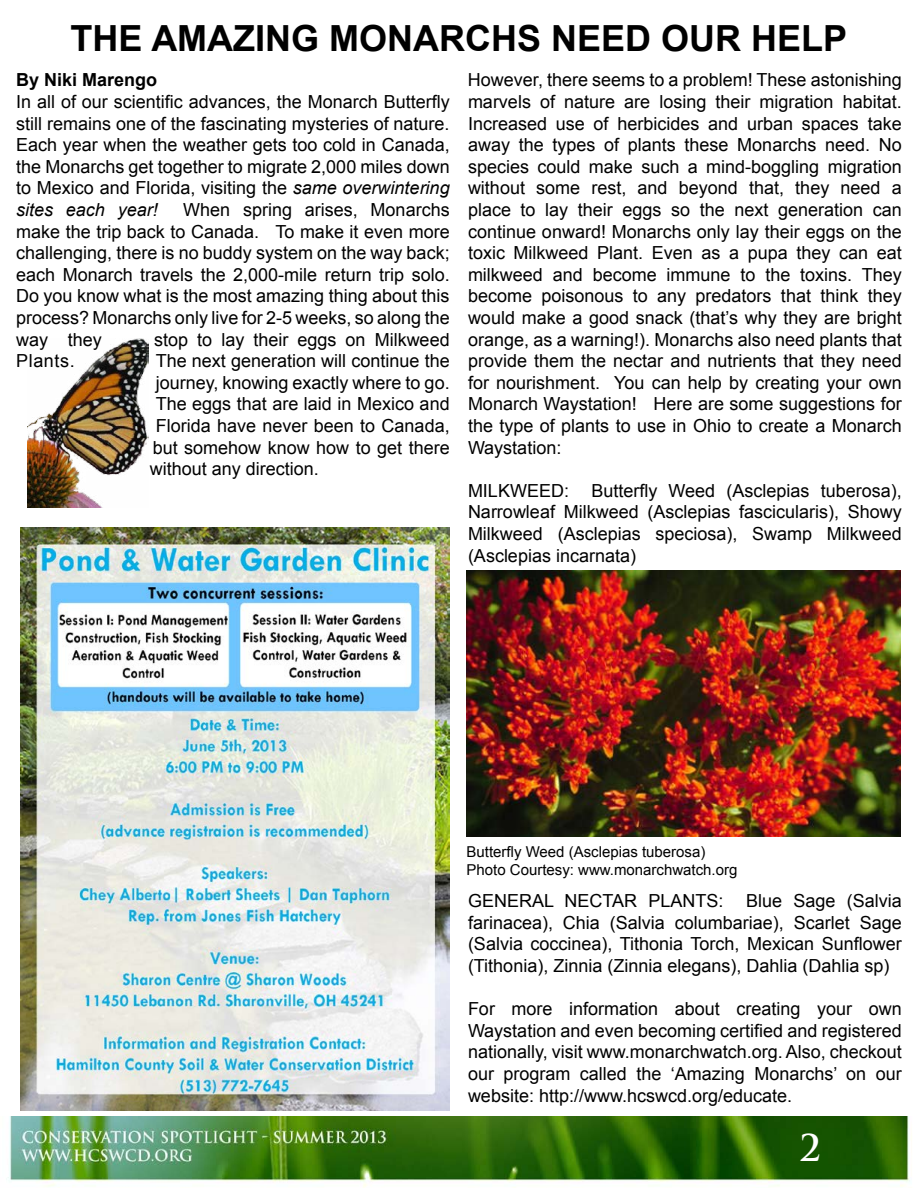
<style>
.page{position:relative;width:918px;height:1188px;background:#fff}
.page>*{position:absolute;margin:0;border:0;box-sizing:border-box;transform-origin:0 0}
.t1{font:700 36px "Arial";color:#000}
.t2{font:700 36px "Trajan Pro";color:#fff}
.t3{font:18px/21.6px "Arial";color:#000;text-align:justify}
.t4{font:700 18px "Arial";color:#000}
.t5{font:15px/18px "Arial";color:#000}
.s1{font-style:italic}
</style>
<div class="page">
<img style="left:8px;top:1117px;width:904px;height:70px">
<img style="left:21px;top:527px;width:429px;height:583px">
<img style="left:27px;top:339px;width:121px;height:169px">
<img style="left:467px;top:571px;width:433px;height:266px">
<h1 class="t1" style="left:71px;top:14px;width:369px">THE AMAZING MONARCHS</h1>
<h1 class="t1" style="left:551px;top:14px;width:138px">NEED OUR</h1>
<h1 class="t1" style="left:751px;top:14px;width:24px">HELP</h1>
<p class="t4" style="left:16px;top:68px;width:143px">By Niki Marengo</p>
<p class="t3" style="left:16px;top:91px;width:435px">In all of our scientific advances, the Monarch Butterfly still remains one of the fascinating mysteries of nature.<br>Each year when the weather gets too cold in Canada, the Monarchs get together to migrate 2,000 miles down to Mexico and Florida, visiting the <span class="s1">same overwintering sites each year!</span></p>
<p class="t3" style="left:468px;top:69px;width:435px">However, there seems to a problem! These astonishing marvels of nature are losing their migration habitat.<br>Increased use of herbicides and urban spaces take away the types of plants these Monarchs need. No species could make such a mind-boggling migration without some rest, and beyond that, they need a place to lay their eggs so the next generation can continue onward! Monarchs only lay their eggs on the toxic Milkweed Plant. Even as a pupa they can eat milkweed and become immune to the toxins. They become poisonous to any predators that think they would make a good snack (that’s why they are bright orange, as a warning!). Monarchs also need plants that provide them the nectar and nutrients that they need for nourishment. You can help by creating your own Monarch Waystation! Here are some suggestions for the type of plants to use in Ohio to create a Monarch Waystation:</p>
<p class="t3" style="left:468px;top:480px;width:435px">MILKWEED: Butterfly Weed (Asclepias tuberosa), Narrowleaf Milkweed (Asclepias fascicularis), Showy Milkweed (Asclepias speciosa), Swamp Milkweed (Asclepias incarnata)</p>
<p class="t3" style="left:16px;top:199px;width:435px;text-indent:167px">When spring arises, Monarchs make the trip back to Canada. To make it even more challenging, there is no buddy system on the way back; each Monarch travels the 2,000-mile return trip solo.<br>Do you know what is the most amazing thing about this process? Monarchs only live for 2-5 weeks, so along the way they</p>
<p class="t3" style="left:154px;top:329px;width:297px">stop to lay their eggs on Milkweed</p>
<p class="t3" style="left:16px;top:350px;width:60px">Plants.</p>
<p class="t3" style="left:156px;top:350px;width:295px">The next generation will continue the</p>
<p class="t3" style="left:156px;top:372px;width:295px">journey, knowing exactly where to go.</p>
<p class="t3" style="left:156px;top:393px;width:295px">The eggs that are laid in Mexico and</p>
<p class="t3" style="left:156px;top:415px;width:295px">Florida have never been to Canada,</p>
<p class="t3" style="left:153px;top:437px;width:298px">but somehow know how to get there</p>
<p class="t3" style="left:150px;top:458px;width:171px">without any direction.</p>
<p class="t5" style="left:466px;top:843px;width:272px">Butterfly Weed (Asclepias tuberosa)<br>Photo Courtesy: www.monarchwatch.org</p>
<p class="t3" style="left:468px;top:890px;width:435px;text-indent:278px">Blue Sage (Salvia farinacea), Chia (Salvia columbariae), Scarlet Sage (Salvia coccinea), Tithonia Torch, Mexican Sunflower (Tithonia), Zinnia (Zinnia elegans), Dahlia (Dahlia sp)</p>
<p class="t3" style="left:468px;top:998px;width:435px">For more information about creating your own Waystation and even becoming certified and registered nationally, visit www.monarchwatch.org. Also, checkout our program called the ‘Amazing Monarchs’ on our website: http://www.hcswcd.org/educate.</p>
<p class="t3" style="left:468px;top:890px;width:257px">GENERAL NECTAR PLANTS:</p>
<h1 class="t2" style="left:799px;top:1126px;width:23px">2</h1>
</div>
